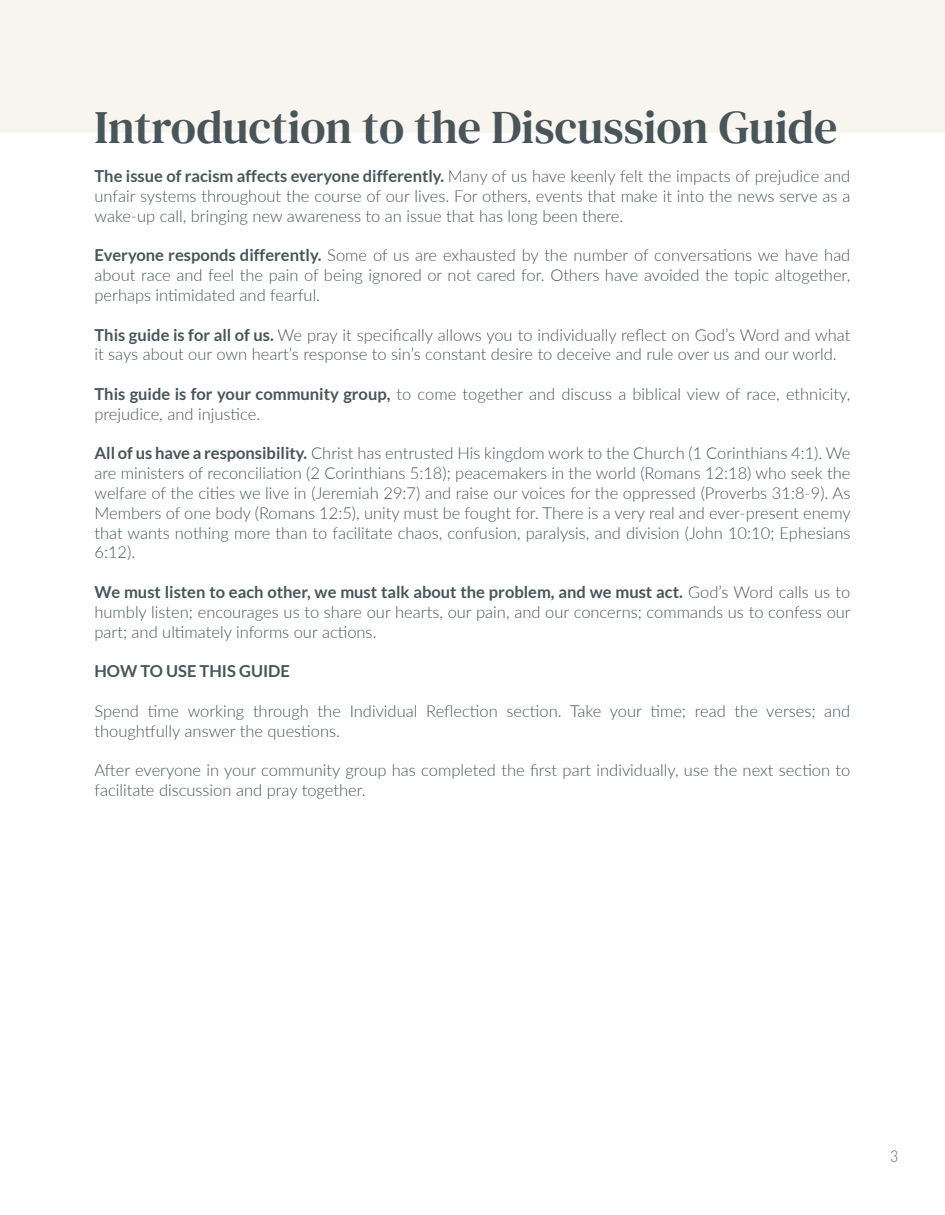
<style>
.page{position:relative;width:945px;height:1215px;background:#fff}
.page>*{position:absolute;margin:0;border:0;box-sizing:border-box;transform-origin:0 0}
.t1{font:46.5px "DM Serif Text";color:#485659}
.t2{font:300 16.5px/19.8px "Lato";color:#485659;text-align:justify}
.t3{font:700 16.5px "Lato";color:#485659}
.t4{font:300 16.5px "Lato";color:#485659;scale:.8 1}
.s1{font-weight:700}
</style>
<div class="page">
<div style="left:0;top:0;width:945px;height:132px;background:#f8f5ef"></div>
<p class="t1" style="left:94px;top:100px;width:745px">Introduction to the Discussion Guide</p>
<p class="t2" style="left:94px;top:166px;width:757px"><span class="s1">The issue of racism affects everyone differently.</span> Many of us have keenly felt the impacts of prejudice and unfair systems throughout the course of our lives. For others, events that make it into the news serve as a wake-up call, bringing new awareness to an issue that has long been there.</p>
<p class="t2" style="left:94px;top:245px;width:757px"><span class="s1">Everyone responds differently.</span> Some of us are exhausted by the number of conversations we have had about race and feel the pain of being ignored or not cared for. Others have avoided the topic altogether, perhaps intimidated and fearful.</p>
<p class="t2" style="left:94px;top:324px;width:757px"><span class="s1">This guide is for all of us.</span> We pray it specifically allows you to individually reflect on God’s Word and what it says about our own heart’s response to sin’s constant desire to deceive and rule over us and our world.</p>
<p class="t2" style="left:94px;top:384px;width:757px"><span class="s1">This guide is for your community group,</span> to come together and discuss a biblical view of race, ethnicity, prejudice, and injustice.</p>
<p class="t2" style="left:94px;top:443px;width:758px"><span class="s1">All of us have a responsibility.</span> Christ has entrusted His kingdom work to the Church (1 Corinthians 4:1). We are ministers of reconciliation (2 Corinthians 5:18); peacemakers in the world (Romans 12:18) who seek the welfare of the cities we live in (Jeremiah 29:7) and raise our voices for the oppressed (Proverbs 31:8-9). As Members of one body (Romans 12:5), unity must be fought for. There is a very real and ever-present enemy that wants nothing more than to facilitate chaos, confusion, paralysis, and division (John 10:10; Ephesians 6:12).</p>
<p class="t2" style="left:94px;top:582px;width:758px"><span class="s1">We must listen to each other, we must talk about the problem, and we must act.</span> God’s Word calls us to humbly listen; encourages us to share our hearts, our pain, and our concerns; commands us to confess our part; and ultimately informs our actions.</p>
<p class="t3" style="left:94px;top:662px;width:197px">HOW TO USE THIS GUIDE</p>
<p class="t2" style="left:94px;top:700px;width:757px">Spend time working through the Individual Reflection section. Take your time; read the verses; and thoughtfully answer the questions.</p>
<p class="t2" style="left:94px;top:760px;width:757px">After everyone in your community group has completed the first part individually, use the next section to facilitate discussion and pray together.</p>
<p class="t4" style="left:890px;top:1144px;width:11px">3</p>
</div>
